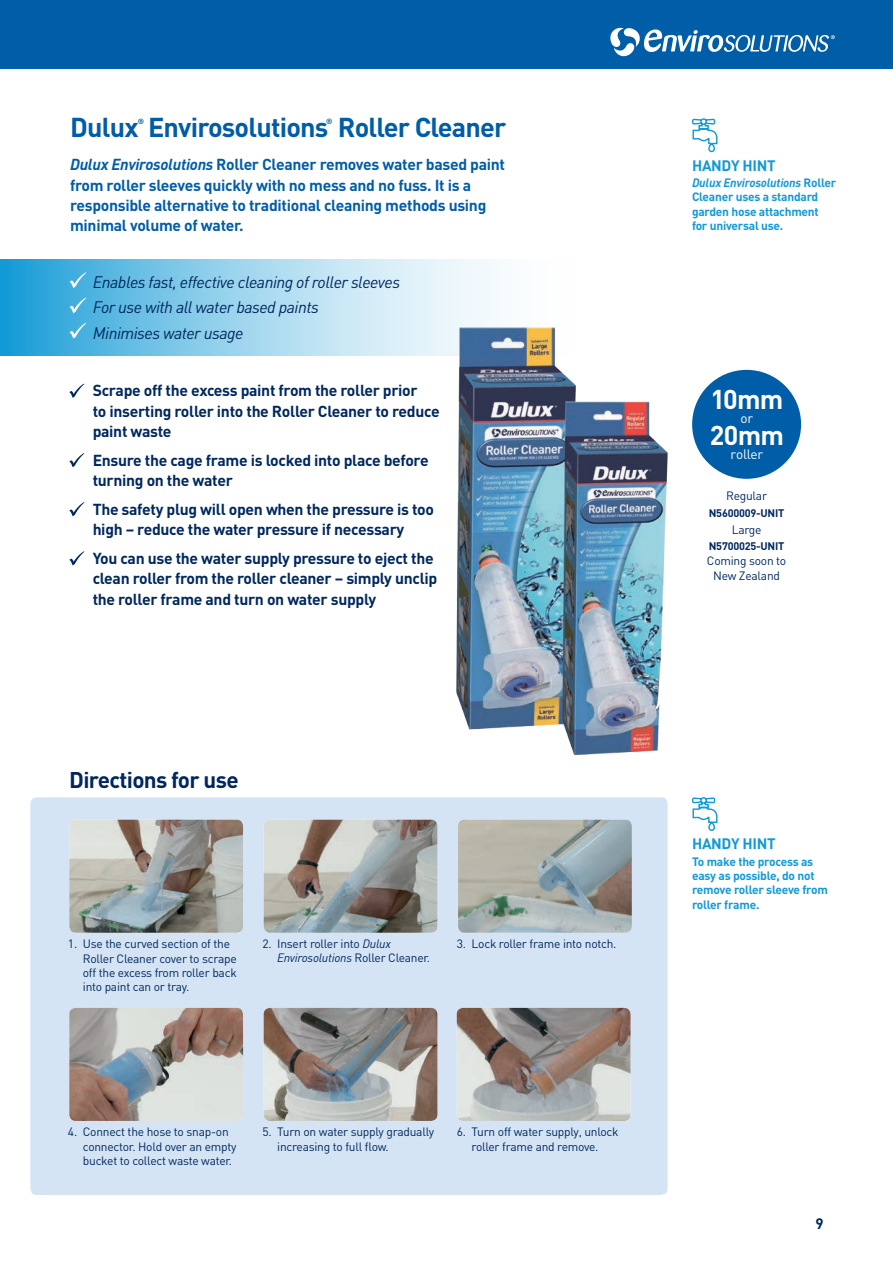
<style>
.page{position:relative;width:893px;height:1263px;background:#fff}
.page>*{position:absolute;margin:0;border:0;box-sizing:border-box;transform-origin:0 0}
.t1{font:700 27px "DIN";letter-spacing:-.03em;color:#005da7}
.t2{font:700 26.85px "DIN";letter-spacing:-.03em;color:#fff}
.t3{font:700 22.5px "DIN";letter-spacing:-.03em;color:#00285e}
.t4{font:italic 16.5px/25.2px "DIN";letter-spacing:-.03em;color:#00285e}
.t5{font:700 15.75px/20.2px "DIN";letter-spacing:-.02em;color:#00285e}
.t6{font:700 15.75px/20.2px "DIN";letter-spacing:-.02em;color:#005da7}
.t7{font:700 15px "DIN";letter-spacing:-.02em;color:#129ad6}
.t8{font:700 15px "DIN";color:#00285e}
.t9{font:13.5px "DIN";letter-spacing:-.02em;color:#fff}
.t10{font:12px/14.2px "DIN";letter-spacing:-.02em;color:#00285e}
.t11{font:700 12px/14.2px "DIN";letter-spacing:-.02em;color:#129ad6}
.t12{font:700 10.8px "DIN";letter-spacing:-.02em;color:#00285e}
.t13{font:700 7.5px "DIN";color:#005da7}
.s1{font-style:italic}
</style>
<div class="page">
<div style="left:30px;top:797px;width:638px;height:398px;background:#d4e4f5;border-radius:6px"></div>
<img style="left:456px;top:356px;width:212px;height:400px">
<img style="left:457px;top:1008px;width:173px;height:113px">
<img style="left:264px;top:820px;width:173px;height:113px">
<img style="left:264px;top:1008px;width:173px;height:113px">
<img style="left:69px;top:820px;width:174px;height:113px">
<img style="left:69px;top:1008px;width:174px;height:113px">
<img style="left:458px;top:820px;width:174px;height:113px">
<div style="left:0;top:0;width:893px;height:69px;background:#005da7"></div>
<svg style="left:610px;top:27px;width:225px;height:30px"></svg>
<svg style="left:0;top:259px;width:555px;height:97px;background:#9cd1e8"></svg>
<svg style="left:70px;top:272px;width:16px;height:16px"></svg>
<svg style="left:70px;top:297px;width:16px;height:16px"></svg>
<svg style="left:70px;top:323px;width:16px;height:16px"></svg>
<svg style="left:69px;top:384px;width:15px;height:14px"></svg>
<svg style="left:69px;top:453px;width:15px;height:14px"></svg>
<svg style="left:69px;top:502px;width:15px;height:14px"></svg>
<svg style="left:69px;top:551px;width:15px;height:15px"></svg>
<div style="left:692px;top:370px;width:109px;height:109px;background:#005da7;border-radius:50%"></div>
<svg style="left:692px;top:118px;width:26px;height:35px"></svg>
<svg style="left:692px;top:797px;width:26px;height:34px"></svg>
<h1 class="t1" style="left:70px;top:110px;width:438px">Dulux Envirosolutions Roller Cleaner</h1>
<p class="t13" style="left:138px;top:116px;width:8px">®</p>
<p class="t13" style="left:326px;top:116px;width:8px">®</p>
<h3 class="t6" style="left:70px;top:154px;width:436px"><span class="s1">Dulux Envirosolutions</span> Roller Cleaner removes water based paint from roller sleeves quickly with no mess and no fuss. It is a responsible alternative to traditional cleaning methods using minimal volume of water.</h3>
<h3 class="t4" style="left:93px;top:269px;width:309px">Enables fast, effective cleaning of roller sleeves<br>For use with all water based paints<br>Minimises water usage</h3>
<h3 class="t5" style="left:93px;top:380px;width:348px">Scrape off the excess paint from the roller prior<br>to inserting roller into the Roller Cleaner to reduce paint waste</h3>
<h3 class="t5" style="left:93px;top:449px;width:337px">Ensure the cage frame is locked into place before turning on the water</h3>
<h3 class="t5" style="left:93px;top:498px;width:343px">The safety plug will open when the pressure is too high – reduce the water pressure if necessary</h3>
<h3 class="t5" style="left:93px;top:548px;width:346px">You can use the water supply pressure to eject the clean roller from the roller cleaner – simply unclip the roller frame and turn on water supply</h3>
<h3 class="t3" style="left:69px;top:765px;width:171px">Directions for use</h3>
<p class="t10" style="left:83px;top:936px;width:156px;text-indent:-15px">1. Use the curved section of the<br>Roller Cleaner cover to scrape off the excess from roller back into paint can or tray.</p>
<p class="t10" style="left:277px;top:936px;width:154px;text-indent:-15px">2. Insert roller into <span class="s1">Dulux<br>Envirosolutions</span> Roller Cleaner.</p>
<p class="t10" style="left:457px;top:936px;width:161px">3. Lock roller frame into notch.</p>
<p class="t10" style="left:83px;top:1125px;width:155px;text-indent:-15px">4. Connect the hose to snap-on connector. Hold over an empty bucket to collect waste water.</p>
<p class="t10" style="left:277px;top:1125px;width:158px;text-indent:-15px">5. Turn on water supply gradually increasing to full flow.</p>
<p class="t10" style="left:457px;top:1125px;width:163px;text-align:center">6. Turn off water supply, unlock roller frame and remove.</p>
<p class="t7" style="left:692px;top:155px;width:85px">HANDY HINT</p>
<p class="t11" style="left:692px;top:175px;width:146px"><span class="s1">Dulux Envirosolutions</span> Roller<br>Cleaner uses a standard garden hose attachment for universal use.</p>
<h2 class="t2" style="left:710px;top:382px;width:74px">10mm</h2>
<p class="t9" style="left:741px;top:410px;width:14px">or</p>
<h2 class="t2" style="left:710px;top:418px;width:76px">20mm</h2>
<p class="t9" style="left:731px;top:445px;width:34px">roller</p>
<p class="t10" style="left:726px;top:488px;width:42px">Regular</p>
<p class="t12" style="left:709px;top:506px;width:77px">N5600009-UNIT</p>
<p class="t10" style="left:732px;top:522px;width:31px">Large</p>
<p class="t12" style="left:709px;top:539px;width:77px">N5700025-UNIT</p>
<p class="t10" style="left:707px;top:553px;width:81px;line-height:15px;text-align:center">Coming soon to<br>New Zealand</p>
<p class="t7" style="left:692px;top:834px;width:85px">HANDY HINT</p>
<p class="t11" style="left:692px;top:854px;width:137px">To make the process as easy as possible, do not remove roller sleeve from roller frame.</p>
<p class="t8" style="left:815px;top:1214px;width:10px">9</p>
</div>
